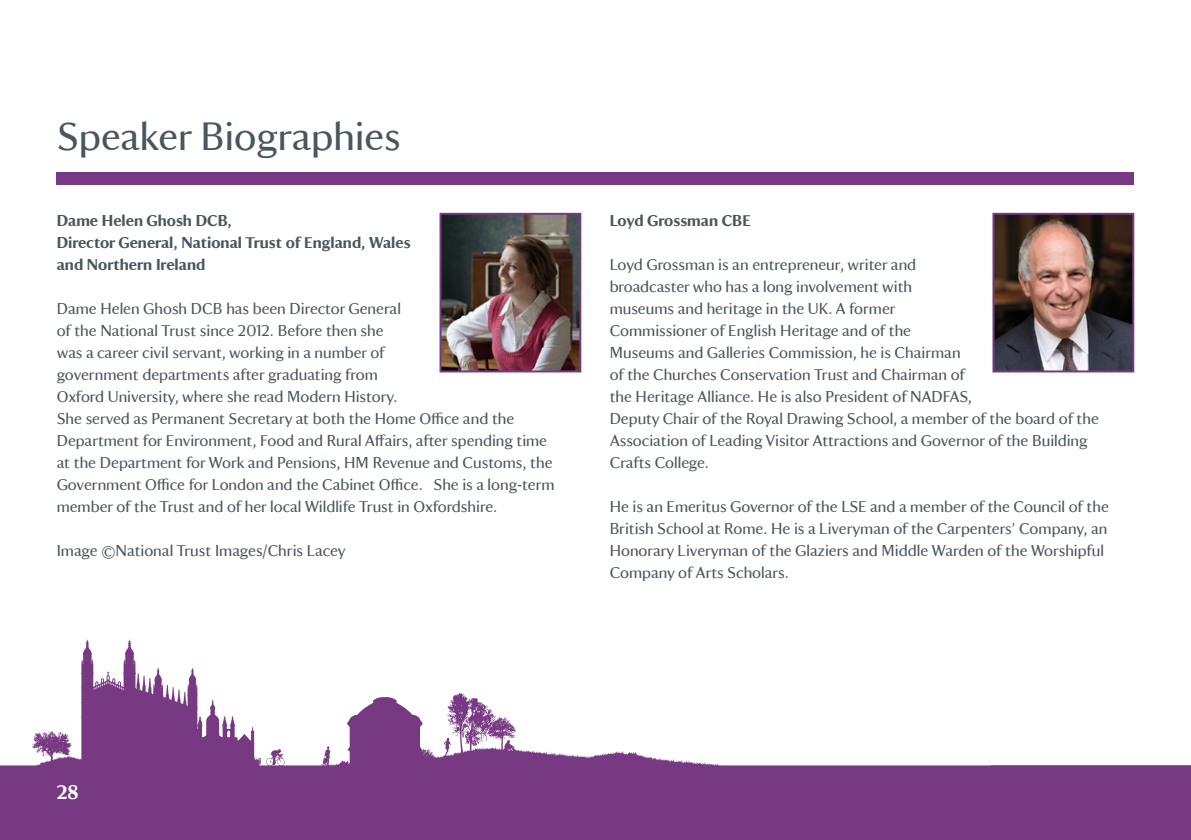
<style>
.page{position:relative;width:1191px;height:840px;background:#fff}
.page>*{position:absolute;margin:0;border:0;box-sizing:border-box;transform-origin:0 0}
.t1{font:40px "National Trust TT";color:#48565e}
.t2{font:700 20px "National Trust TT";color:#fff}
.t3{font:16px/22px "National Trust TT";color:#48565e}
.t4{font:700 16px/22px "National Trust TT";color:#48565e}
</style>
<div class="page">
<svg style="left:0;top:639px;width:1191px;height:200px"></svg>
<div style="left:57px;top:172px;width:1077px;height:12px;background:#773982"></div>
<img style="left:442px;top:216px;width:136px;height:153px">
<div style="left:439px;top:213px;width:142px;height:159px;border:2px solid #773982"></div>
<img style="left:995px;top:216px;width:136px;height:153px">
<div style="left:992px;top:213px;width:142px;height:159px;border:2px solid #773982"></div>
<h1 class="t1" style="left:57px;top:109px;width:345px">Speaker Biographies</h1>
<p class="t4" style="left:57px;top:208px;width:355px">Dame Helen Ghosh DCB,<br>Director General, National Trust of England, Wales and Northern Ireland</p>
<p class="t3" style="left:57px;top:296px;width:499px">Dame Helen Ghosh DCB has been Director General<br>of the National Trust since 2012. Before then she<br>was a career civil servant, working in a number of<br>government departments after graduating from<br>Oxford University, where she read Modern History.<br>She served as Permanent Secretary at both the Home Office and the Department for Environment, Food and Rural Affairs, after spending time at the Department for Work and Pensions, HM Revenue and Customs, the Government Office for London and the Cabinet Office. She is a long-term member of the Trust and of her local Wildlife Trust in Oxfordshire.</p>
<p class="t3" style="left:57px;top:538px;width:290px">Image ©National Trust Images/Chris Lacey</p>
<p class="t4" style="left:609px;top:208px;width:143px">Loyd Grossman CBE</p>
<p class="t3" style="left:609px;top:252px;width:491px">Loyd Grossman is an entrepreneur, writer and<br>broadcaster who has a long involvement with<br>museums and heritage in the UK. A former<br>Commissioner of English Heritage and of the<br>Museums and Galleries Commission, he is Chairman<br>of the Churches Conservation Trust and Chairman of<br>the Heritage Alliance. He is also President of NADFAS,<br>Deputy Chair of the Royal Drawing School, a member of the board of the Association of Leading Visitor Attractions and Governor of the Building Crafts College.</p>
<p class="t3" style="left:609px;top:494px;width:500px">He is an Emeritus Governor of the LSE and a member of the Council of the British School at Rome. He is a Liveryman of the Carpenters’ Company, an Honorary Liveryman of the Glaziers and Middle Warden of the Worshipful Company of Arts Scholars.</p>
<p class="t2" style="left:57px;top:778px;width:23px">28</p>
</div>
